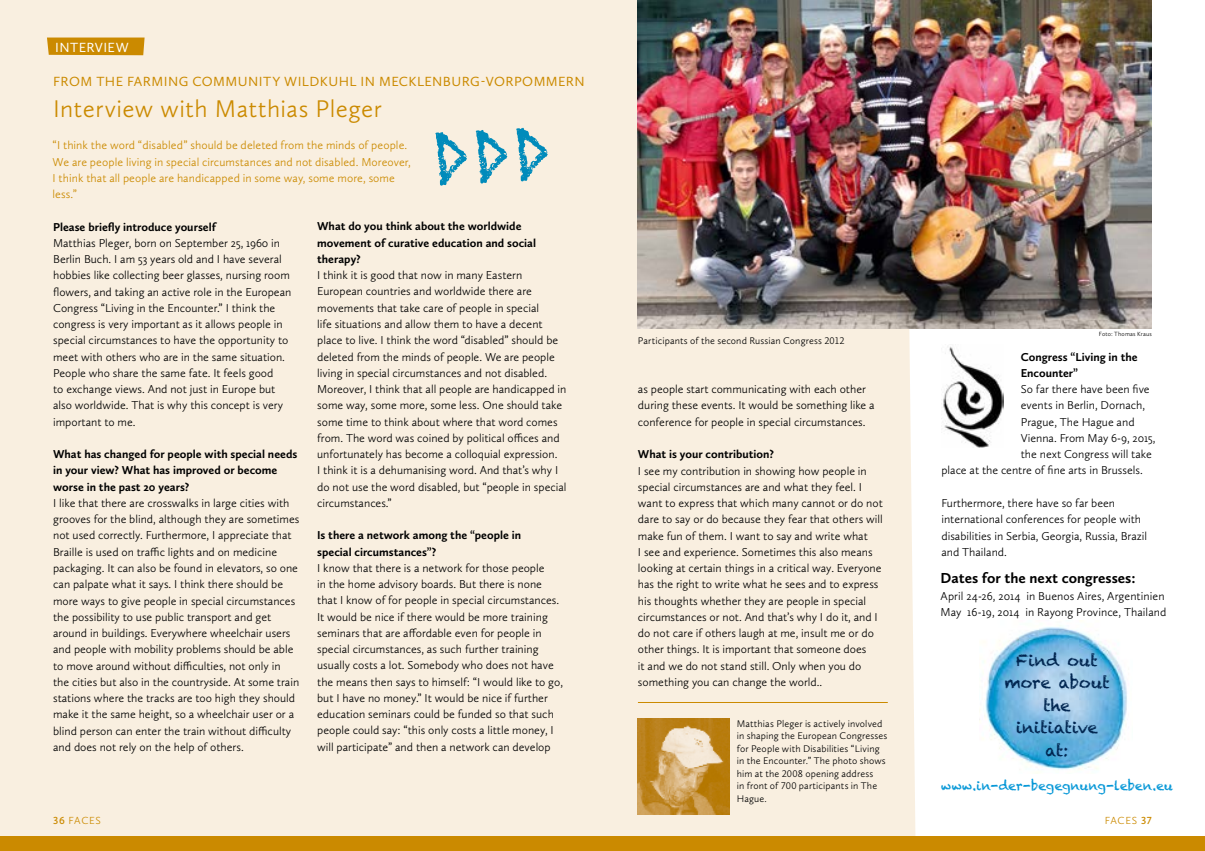
<style>
.page{position:relative;width:1205px;height:851px;background:#fff}
.page>*{position:absolute;margin:0;border:0;box-sizing:border-box;transform-origin:0 0}
.t1{font:300 25px "Calluna Sans";letter-spacing:.015em;color:#cb8a00}
.t2{font:16.25px/22.5px "Chalkduster";letter-spacing:-.005em;color:#002550;text-align:center}
.t3{font:700 15px "Calluna Sans";color:#000}
.t4{font:13.75px "Calluna Sans";letter-spacing:.03em;color:#cb8a00}
.t5{font:13.75px "Calluna Sans";letter-spacing:.03em;color:#fff}
.t6{font:12.5px "Chalkduster";letter-spacing:.005em;color:#0095d6}
.t7{font:300 11.88px/16.2px "Calluna Sans";color:#000}
.t8{font:700 11.88px/16.2px "Calluna Sans";color:#000}
.t9{font:300 11.88px/16.2px "Calluna Sans";letter-spacing:.005em;color:#cb8a00}
.t10{font:300 10.62px "Calluna Sans";letter-spacing:.06em;color:#cb8a00}
.t11{font:300 10px/12.5px "Calluna Sans";letter-spacing:.01em;color:#000}
.t12{font:300 6.25px "Calluna Sans";letter-spacing:.025em;color:#000}
.s1{font-weight:600}
</style>
<div class="page">
<img style="left:982px;top:620px;width:145px;height:153px">
<div style="left:0;top:0;width:916px;height:836px;background:#f9efe0"></div>
<div style="left:47px;top:38px;width:98px;height:17px;background:#cb8a00"></div>
<div style="left:0;top:836px;width:1205px;height:14px;background:#cb8a00"></div>
<hr style="left:638px;top:702px;width:250px;height:1px;background:#cb8a00">
<svg style="left:516px;top:128px;width:32px;height:53px;background:#9ecad2"></svg>
<svg style="left:435px;top:132px;width:32px;height:54px;background:#a0cbd2"></svg>
<svg style="left:476px;top:130px;width:31px;height:53px;background:#9cc9d1"></svg>
<img style="left:638px;top:0;width:514px;height:328px">
<img style="left:941px;top:346px;width:62px;height:101px">
<img style="left:638px;top:718px;width:92px;height:96px">
<p class="t5" style="left:55px;top:39px;width:75px">INTERVIEW</p>
<p class="t4" style="left:53px;top:73px;width:533px">FROM THE FARMING COMMUNITY WILDKUHL IN MECKLENBURG-VORPOMMERN</p>
<h1 class="t1" style="left:53px;top:93px;width:330px">Interview with Matthias Pleger</h1>
<p class="t9" style="left:53px;top:137px;width:360px">“I think the word “disabled” should be deleted from the minds of people.<br>We are people living in special circumstances and not disabled. Moreover, I think that all people are handicapped in some way, some more, some less.”</p>
<p class="t8" style="left:53px;top:218px;width:164px">Please briefly introduce yourself</p>
<p class="t7" style="left:53px;top:234px;width:240px">Matthias Pleger, born on September 25, 1960 in Berlin Buch. I am 53 years old and I have several hobbies like collecting beer glasses, nursing room flowers, and taking an active role in the European Congress “Living in the Encounter.” I think the congress is very important as it allows people in special circumstances to have the opportunity to meet with others who are in the same situation.<br>People who share the same fate. It feels good<br>to exchange views. And not just in Europe but also worldwide. That is why this concept is very important to me.</p>
<p class="t8" style="left:53px;top:446px;width:246px">What has changed for people with special needs in your view? What has improved or become worse in the past 20 years?</p>
<p class="t7" style="left:53px;top:494px;width:248px">I like that there are crosswalks in large cities with grooves for the blind, although they are sometimes not used correctly. Furthermore, I appreciate that Braille is used on traffic lights and on medicine packaging. It can also be found in elevators, so one can palpate what it says. I think there should be more ways to give people in special circumstances the possibility to use public transport and get around in buildings. Everywhere wheelchair users and people with mobility problems should be able to move around without difficulties, not only in the cities but also in the countryside. At some train stations where the tracks are too high they should make it the same height, so a wheelchair user or a blind person can enter the train without difficulty and does not rely on the help of others.</p>
<p class="t8" style="left:317px;top:218px;width:220px">What do you think about the worldwide movement of curative education and social therapy?</p>
<p class="t7" style="left:317px;top:267px;width:251px">I think it is good that now in many Eastern European countries and worldwide there are movements that take care of people in special<br>life situations and allow them to have a decent place to live. I think the word “disabled” should be deleted from the minds of people. We are people living in special circumstances and not disabled.<br>Moreover, I think that all people are handicapped in some way, some more, some less. One should take some time to think about where that word comes from. The word was coined by political offices and unfortunately has become a colloquial expression.<br>I think it is a dehumanising word. And that’s why I do not use the word disabled, but “people in special circumstances.”</p>
<p class="t8" style="left:317px;top:527px;width:205px">Is there a network among the “people in special circumstances”?</p>
<p class="t7" style="left:317px;top:559px;width:247px">I know that there is a network for those people<br>in the home advisory boards. But there is none that I know of for people in special circumstances.<br>It would be nice if there would be more training seminars that are affordable even for people in special circumstances, as such further training usually costs a lot. Somebody who does not have the means then says to himself: “I would like to go, but I have no money.” It would be nice if further education seminars could be funded so that such people could say: “this only costs a little money, I will participate” and then a network can develop</p>
<p class="t11" style="left:638px;top:334px;width:208px">Participants of the second Russian Congress 2012</p>
<p class="t7" style="left:638px;top:381px;width:238px">as people start communicating with each other during these events. It would be something like a conference for people in special circumstances.</p>
<p class="t8" style="left:638px;top:446px;width:138px">What is your contribution?</p>
<p class="t7" style="left:638px;top:462px;width:246px">I see my contribution in showing how people in special circumstances are and what they feel. I want to express that which many cannot or do not dare to say or do because they fear that others will make fun of them. I want to say and write what<br>I see and experience. Sometimes this also means looking at certain things in a critical way. Everyone has the right to write what he sees and to express his thoughts whether they are people in special circumstances or not. And that’s why I do it, and I do not care if others laugh at me, insult me or do other things. It is important that someone does<br>it and we do not stand still. Only when you do something you can change the world..</p>
<p class="t11" style="left:737px;top:717px;width:152px">Matthias Pleger is actively involved in shaping the European Congresses for People with Disabilities “Living in the Encounter.” The photo shows him at the 2008 opening address<br>in front of 700 participants in The<br>Hague.</p>
<p class="t12" style="left:1099px;top:329px;width:54px">Foto: Thomas Kraus</p>
<p class="t8" style="left:1021px;top:348px;width:118px">Congress “Living in the<br>Encounter”</p>
<p class="t7" style="left:1021px;top:381px;width:130px">So far there have been five</p>
<p class="t7" style="left:1021px;top:397px;width:126px">events in Berlin, Dornach,</p>
<p class="t7" style="left:1021px;top:413px;width:115px">Prague, The Hague and</p>
<p class="t7" style="left:1021px;top:429px;width:136px">Vienna. From May 6-9, 2015,</p>
<p class="t7" style="left:1021px;top:446px;width:132px">the next Congress will take</p>
<p class="t7" style="left:941px;top:462px;width:203px">place at the centre of fine arts in Brussels.</p>
<p class="t7" style="left:941px;top:494px;width:207px">Furthermore, there have so far been international conferences for people with disabilities in Serbia, Georgia, Russia, Brazil and Thailand.</p>
<p class="t3" style="left:940px;top:569px;width:196px">Dates for the next congresses:</p>
<p class="t7" style="left:940px;top:587px;width:227px">April 24-26, 2014 in Buenos Aires, Argentinien<br>May 16-19, 2014 in Rayong Province, Thailand</p>
<h2 class="t2" style="left:1004px;top:648px;width:107px">Find out more about the initiative at:</h2>
<p class="t6" style="left:941px;top:777px;width:233px">www.in-der-begegnung-leben.eu</p>
<p class="t10" style="left:53px;top:813px;width:49px"><span class="s1">36</span> FACES</p>
<p class="t10" style="left:1105px;top:813px;width:48px">FACES <span class="s1">37</span></p>
</div>
